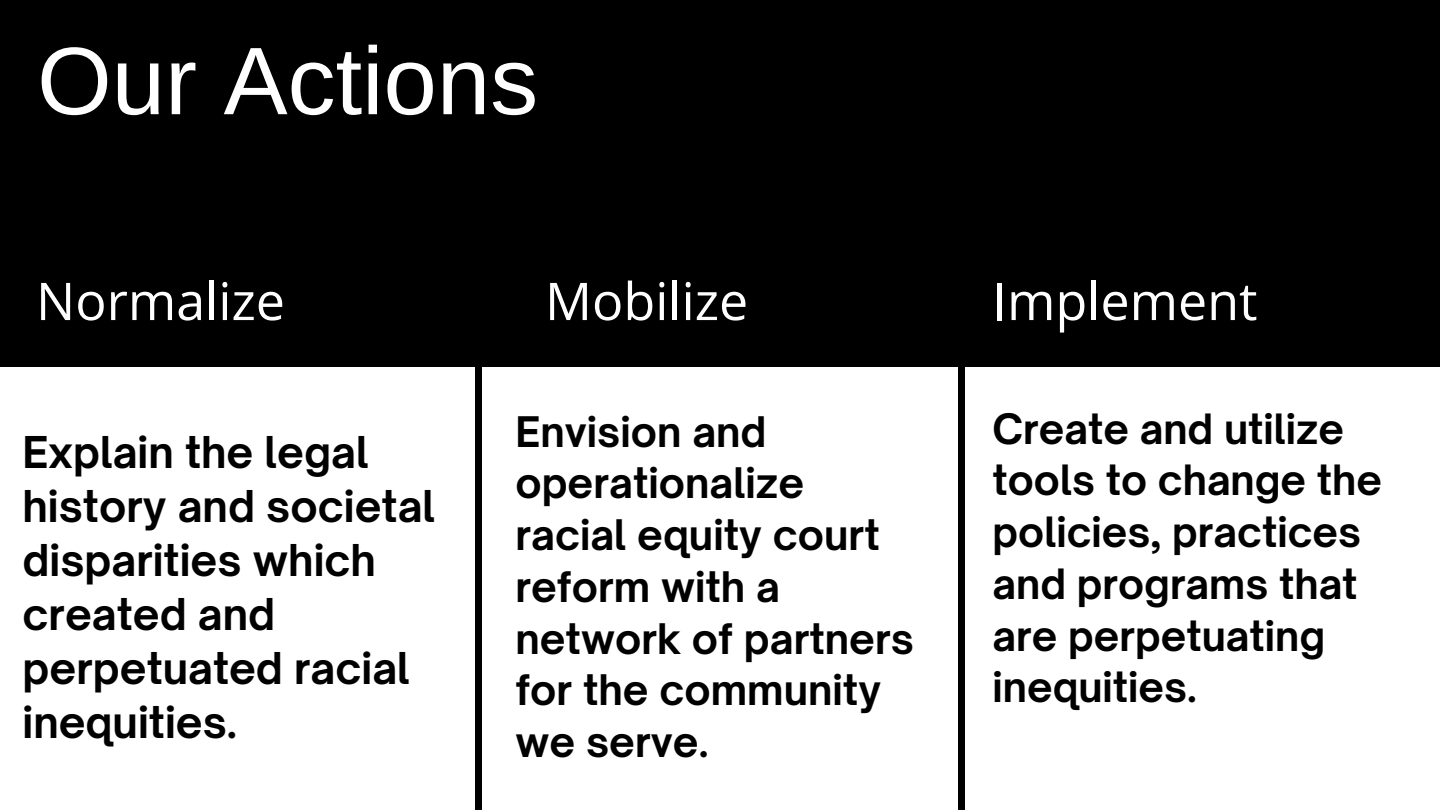
<style>
.page{position:relative;width:1440px;height:810px;background:#000}
.page>*{position:absolute;margin:0;border:0;box-sizing:border-box;transform-origin:0 0}
.t1{font:96px "Arimo";color:#fff}
.t2{font:52px "Open Sans";color:#fff}
.t3{font:700 42px/54px "Open Sauce One";color:#000}
.t4{font:700 40.3px/51.8px "Open Sauce One";color:#000}
.t5{font:700 40px/51.8px "Open Sauce One";color:#000}
</style>
<div class="page">
<div style="left:0;top:368px;width:475px;height:442px;background:#fff"></div>
<div style="left:482px;top:368px;width:476px;height:442px;background:#fff"></div>
<div style="left:965px;top:368px;width:475px;height:442px;background:#fff"></div>
<p class="t1" style="left:37px;top:27px;width:503px">Our Actions</p>
<p class="t2" style="left:36px;top:265px;width:250px">Normalize</p>
<p class="t2" style="left:545px;top:265px;width:205px">Mobilize</p>
<p class="t2" style="left:993px;top:265px;width:266px">Implement</p>
<p class="t3" style="left:23px;top:425px;width:414px">Explain the legal history and societal disparities which created and perpetuated racial inequities.</p>
<p class="t4" style="left:515px;top:405px;width:400px">Envision and operationalize racial equity court reform with a network of partners for the community we serve.</p>
<p class="t5" style="left:993px;top:402px;width:391px">Create and utilize tools to change the policies, practices and programs that are perpetuating inequities.</p>
</div>
